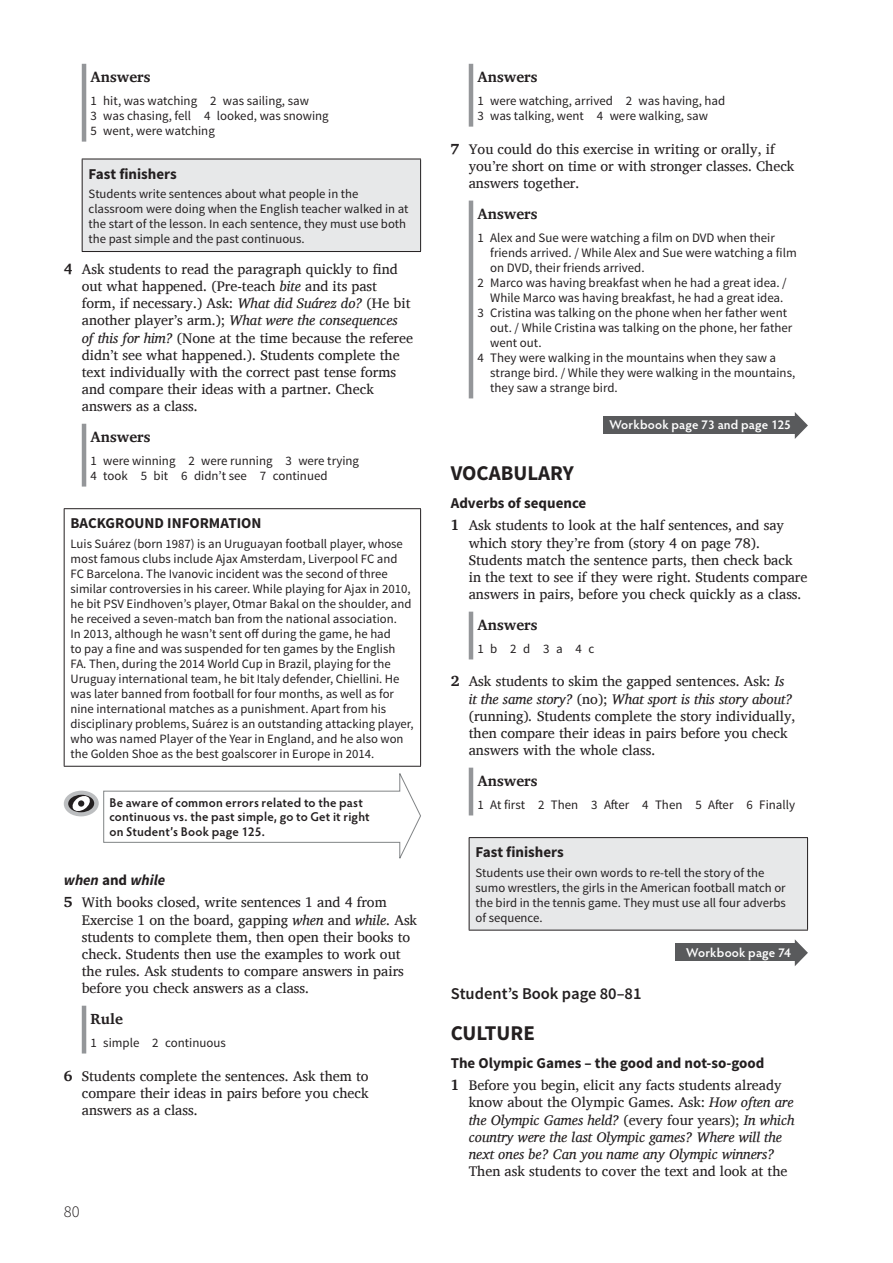
<style>
.page{position:relative;width:893px;height:1263px;background:#fff}
.page>*{position:absolute;margin:0;border:0;box-sizing:border-box;transform-origin:0 0}
.t1{font:700 21px "Source Sans Pro";color:#231f20}
.t2{font:600 16.5px "Source Sans Pro";color:#231f20}
.t3{font:300 16.5px "Source Sans Pro";color:#231f20}
.t4{font:700 15px "Source Sans Pro";color:#231f20}
.t5{font:700 15px "Charis SIL";color:#231f20}
.t6{font:italic 700 15px "Source Sans Pro";color:#231f20}
.t7{font:14.25px/17.1px "Charis SIL";color:#231f20}
.t8{font:italic 14.25px/17.1px "Charis SIL";color:#231f20}
.t9{font:12.9px/15px "Source Sans Pro";color:#231f20}
.t10{font:12.75px/15px "Source Sans Pro";color:#231f20}
.t11{font:600 12.75px/15px "Hypatia Sans Pro";letter-spacing:.015em;color:#231f20}
.t12{font:600 12.75px "Hypatia Sans Pro";letter-spacing:.015em;color:#fff}
.s1{font-weight:700;font-size:15px}
.s2{font-style:italic}
.s3{font-style:normal}
.s4{font-weight:700;font-style:normal;font-size:15px}
</style>
<div class="page">
<hr style="left:82px;top:64px;width:4px;height:78px;background:#949699">
<div style="left:82px;top:159px;width:339px;height:92px;background:#e7e8e9"></div>
<hr style="left:82px;top:159px;width:1px;height:92px;background:#231f20">
<hr style="left:420px;top:159px;width:1px;height:92px;background:#231f20">
<hr style="left:82px;top:159px;width:339px;height:1px;background:#231f20">
<hr style="left:82px;top:251px;width:339px;height:1px;background:#231f20">
<hr style="left:82px;top:424px;width:4px;height:63px;background:#949699">
<hr style="left:64px;top:509px;width:1px;height:257px;background:#231f20">
<hr style="left:420px;top:509px;width:1px;height:257px;background:#231f20">
<hr style="left:64px;top:508px;width:357px;height:1px;background:#231f20">
<hr style="left:64px;top:766px;width:357px;height:1px;background:#231f20">
<div style="left:64px;top:791px;width:35px;height:25px;background:#bcbec0;border-radius:50%"></div>
<div style="left:68px;top:794px;width:26px;height:18px;background:#231f20;border-radius:50%"></div>
<svg style="left:71px;top:795px;width:20px;height:17px"></svg>
<div style="left:78px;top:800px;width:6px;height:7px;background:#231f20;border-radius:50%"></div>
<svg style="left:103px;top:773px;width:318px;height:86px"></svg>
<hr style="left:82px;top:1006px;width:4px;height:47px;background:#949699">
<hr style="left:469px;top:64px;width:4px;height:63px;background:#949699">
<hr style="left:469px;top:201px;width:4px;height:197px;background:#949699">
<svg style="left:795px;top:412px;width:13px;height:27px"></svg>
<div style="left:603px;top:416px;width:194px;height:17px;background:#595a5c"></div>
<hr style="left:469px;top:612px;width:4px;height:47px;background:#949699">
<hr style="left:469px;top:768px;width:4px;height:47px;background:#949699">
<div style="left:469px;top:838px;width:338px;height:92px;background:#e7e8e9"></div>
<hr style="left:469px;top:838px;width:1px;height:92px;background:#231f20">
<hr style="left:807px;top:838px;width:1px;height:92px;background:#231f20">
<hr style="left:469px;top:837px;width:339px;height:1px;background:#231f20">
<hr style="left:469px;top:930px;width:339px;height:1px;background:#231f20">
<svg style="left:795px;top:939px;width:13px;height:27px"></svg>
<div style="left:675px;top:944px;width:122px;height:17px;background:#595a5c"></div>
<p class="t5" style="left:90px;top:68px;width:62px">Answers</p>
<p class="t9" style="left:90px;top:94px;width:240px">1 hit, was watching 2 was sailing, saw<br>3 was chasing, fell 4 looked, was snowing<br>5 went, were watching</p>
<p class="t4" style="left:89px;top:164px;width:90px">Fast finishers</p>
<p class="t10" style="left:89px;top:186px;width:322px">Students write sentences about what people in the classroom were doing when the English teacher walked in at the start of the lesson. In each sentence, they must use both the past simple and the past continuous.</p>
<p class="t7" style="left:82px;top:261px;width:333px;text-indent:-18px"><span class="s1">4</span> Ask students to read the paragraph quickly to find out what happened. (Pre-teach <span class="s2">bite</span> and its past form, if necessary.) Ask: <span class="s2">What did Suárez do?</span> (He bit another player’s arm.); <span class="s2">What were the consequences of this for him?</span> (None at the time because the referee didn’t see what happened.). Students complete the text individually with the correct past tense forms and compare their ideas with a partner. Check answers as a class.</p>
<p class="t5" style="left:90px;top:428px;width:62px">Answers</p>
<p class="t9" style="left:90px;top:454px;width:270px">1 were winning 2 were running 3 were trying<br>4 took 5 bit 6 didn’t see 7 continued</p>
<p class="t4" style="left:71px;top:514px;width:192px">BACKGROUND INFORMATION</p>
<p class="t10" style="left:71px;top:536px;width:345px">Luis Suárez (born 1987) is an Uruguayan football player, whose most famous clubs include Ajax Amsterdam, Liverpool FC and FC Barcelona. The Ivanovic incident was the second of three similar controversies in his career. While playing for Ajax in 2010, he bit PSV Eindhoven’s player, Otmar Bakal on the shoulder, and he received a seven-match ban from the national association.<br>In 2013, although he wasn’t sent off during the game, he had<br>to pay a fine and was suspended for ten games by the English FA. Then, during the 2014 World Cup in Brazil, playing for the Uruguay international team, he bit Italy defender, Chiellini. He was later banned from football for four months, as well as for nine international matches as a punishment. Apart from his disciplinary problems, Suárez is an outstanding attacking player, who was named Player of the Year in England, and he also won the Golden Shoe as the best goalscorer in Europe in 2014.</p>
<p class="t11" style="left:109px;top:794px;width:262px">Be aware of common errors related to the past continuous vs. the past simple, go to Get it right on Student’s Book page 125.</p>
<p class="t6" style="left:64px;top:871px;width:103px">when <span class="s3">and</span> while</p>
<p class="t7" style="left:82px;top:894px;width:337px;text-indent:-18px"><span class="s1">5</span> With books closed, write sentences 1 and 4 from Exercise 1 on the board, gapping <span class="s2">when</span> and <span class="s2">while</span>. Ask students to complete them, then open their books to check. Students then use the examples to work out the rules. Ask students to compare answers in pairs before you check answers as a class.</p>
<p class="t5" style="left:90px;top:1010px;width:34px">Rule</p>
<p class="t9" style="left:90px;top:1035px;width:137px">1 simple 2 continuous</p>
<p class="t7" style="left:82px;top:1067px;width:288px;text-align:justify;text-indent:-18px"><span class="s1">6</span> Students complete the sentences. Ask them to compare their ideas in pairs before you check answers as a class.</p>
<p class="t3" style="left:64px;top:1201px;width:17px">80</p>
<p class="t5" style="left:477px;top:68px;width:62px">Answers</p>
<p class="t9" style="left:477px;top:94px;width:249px">1 were watching, arrived 2 was having, had<br>3 was talking, went 4 were walking, saw</p>
<p class="t7" style="left:469px;top:140px;width:327px;text-indent:-18px"><span class="s1">7</span> You could do this exercise in writing or orally, if you’re short on time or with stronger classes. Check answers together.</p>
<p class="t5" style="left:477px;top:205px;width:62px">Answers</p>
<p class="t9" style="left:477px;top:230px;width:299px">1 Alex and Sue were watching a film on DVD when their</p>
<p class="t9" style="left:490px;top:245px;width:308px">friends arrived. / While Alex and Sue were watching a film</p>
<p class="t9" style="left:490px;top:260px;width:156px">on DVD, their friends arrived.</p>
<p class="t9" style="left:477px;top:275px;width:311px">2 Marco was having breakfast when he had a great idea. /</p>
<p class="t9" style="left:490px;top:290px;width:295px">While Marco was having breakfast, he had a great idea.</p>
<p class="t9" style="left:477px;top:305px;width:311px">3 Cristina was talking on the phone when her father went</p>
<p class="t9" style="left:490px;top:320px;width:304px">out. / While Cristina was talking on the phone, her father</p>
<p class="t9" style="left:490px;top:335px;width:53px">went out.</p>
<p class="t9" style="left:477px;top:350px;width:300px">4 They were walking in the mountains when they saw a</p>
<p class="t9" style="left:490px;top:365px;width:307px">strange bird. / While they were walking in the mountains,</p>
<p class="t9" style="left:490px;top:380px;width:129px">they saw a strange bird.</p>
<p class="t12" style="left:609px;top:416px;width:183px">Workbook page 73 and page 125</p>
<h1 class="t1" style="left:451px;top:459px;width:125px">VOCABULARY</h1>
<p class="t4" style="left:451px;top:494px;width:137px">Adverbs of sequence</p>
<p class="t7" style="left:469px;top:517px;width:340px;text-indent:-18px"><span class="s1">1</span> Ask students to look at the half sentences, and say which story they’re from (story 4 on page 78).<br>Students match the sentence parts, then check back in the text to see if they were right. Students compare answers in pairs, before you check quickly as a class.</p>
<p class="t5" style="left:477px;top:616px;width:62px">Answers</p>
<p class="t9" style="left:477px;top:641px;width:118px">1b 2d 3a 4c</p>
<p class="t7" style="left:469px;top:673px;width:328px;text-indent:-18px"><span class="s1">2</span> Ask students to skim the gapped sentences. Ask: <span class="s2">Is it the same story?</span> (no); <span class="s2">What sport is this story about? </span>(running)<span class="s2">.</span> Students complete the story individually, then compare their ideas in pairs before you check answers with the whole class.</p>
<p class="t5" style="left:477px;top:772px;width:62px">Answers</p>
<p class="t9" style="left:477px;top:797px;width:319px">1 At first 2 Then 3 After 4 Then 5 After 6 Finally</p>
<p class="t4" style="left:475px;top:843px;width:90px">Fast finishers</p>
<p class="t10" style="left:475px;top:865px;width:312px">Students use their own words to re-tell the story of the sumo wrestlers, the girls in the American football match or the bird in the tennis game. They must use all four adverbs of sequence.</p>
<p class="t12" style="left:686px;top:943px;width:106px">Workbook page 74</p>
<p class="t2" style="left:451px;top:983px;width:192px">Student’s Book page 80–81</p>
<h1 class="t1" style="left:451px;top:1019px;width:86px">CULTURE</h1>
<p class="t4" style="left:451px;top:1053px;width:315px">The Olympic Games – the good and not-so-good</p>
<p class="t8" style="left:469px;top:1077px;width:327px;text-indent:-18px"><span class="s4">1</span> <span class="s3">Before you begin, elicit any facts students already know about the Olympic Games. Ask:</span> How often are the Olympic Games held? <span class="s3">(every four years);</span> In which country were the last Olympic games? Where will the next ones be? Can you name any Olympic winners?</p>
<p class="t7" style="left:469px;top:1162px;width:320px">Then ask students to cover the text and look at the</p>
</div>
